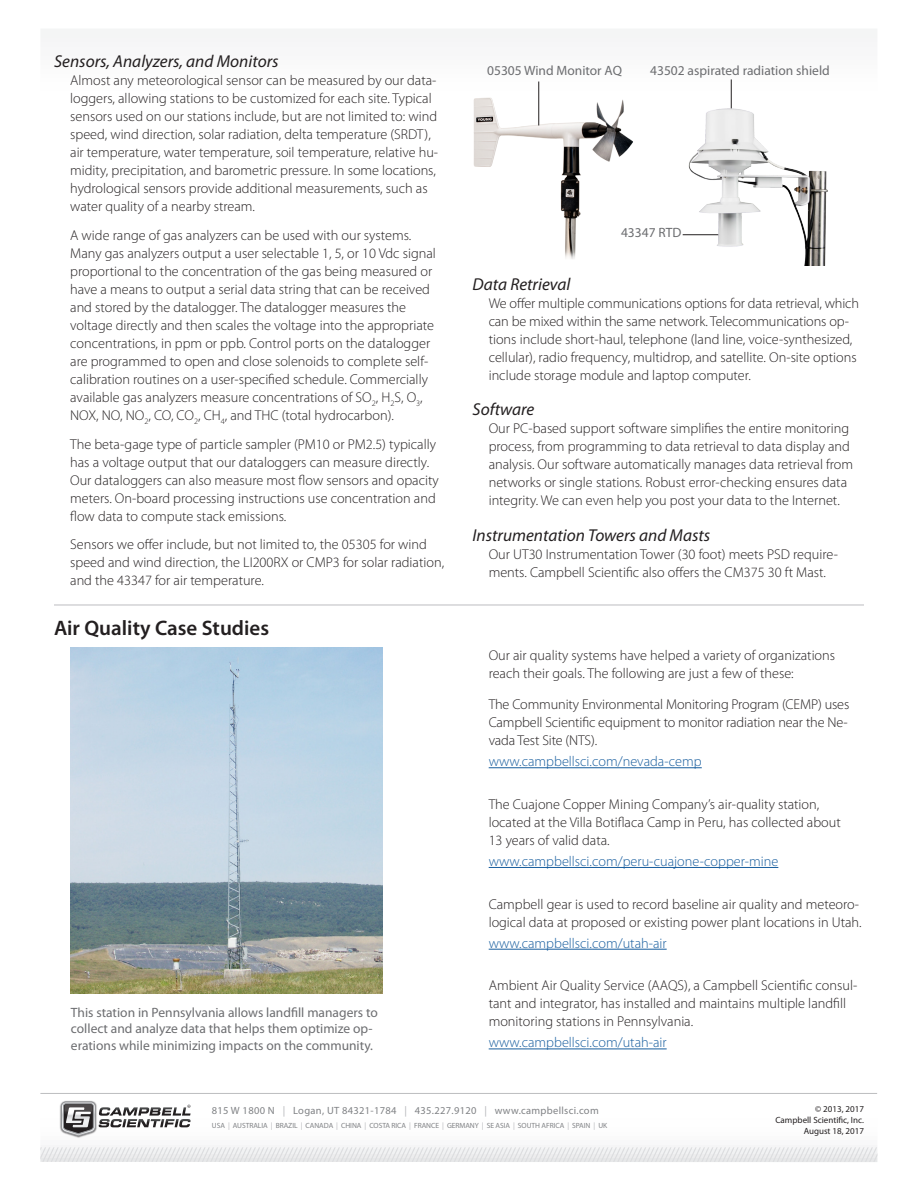
<style>
.page{position:relative;width:918px;height:1188px;background:#fff}
.page>*{position:absolute;margin:0;border:0;box-sizing:border-box;transform-origin:0 0}
.t1{font:600 21px "Myriad Pro";color:#231f20}
.t2{font:italic 17.25px "Myriad Pro";color:#231f20}
.bullets1{font:300 14.25px/18px "Myriad Pro";color:#231f20}
.bullets1-2{font:300 14.25px "Myriad Pro";color:#175d9e}
.t3{font:13.5px/16.2px "Myriad Pro";color:#6c6d70}
.t4{font:10.5px "Myriad Pro";letter-spacing:.03em;color:#808285}
.t5{font:9px "Myriad Pro";color:#231f20}
.t6{font:7.5px "Myriad Pro";letter-spacing:-.005em;color:#808285}
.s1{color:#b2b3b7}
</style>
<div class="page">
<hr style="left:40px;top:1093px;width:837px;height:1px;background:#bcbdc0">
<svg style="left:40px;top:1147px;width:837px;height:15px"></svg>
<img style="left:60px;top:1101px;width:35px;height:37px">
<svg style="left:61px;top:1102px;width:130px;height:34px"></svg>
<hr style="left:489px;top:767px;width:213px;height:1px;background:#175d9e">
<hr style="left:489px;top:867px;width:289px;height:1px;background:#175d9e">
<hr style="left:489px;top:949px;width:178px;height:1px;background:#175d9e">
<hr style="left:489px;top:1049px;width:178px;height:1px;background:#175d9e">
<img style="left:474px;top:98px;width:159px;height:161px">
<hr style="left:731px;top:79px;width:1px;height:33px;background:#231f20">
<hr style="left:683px;top:234px;width:43px;height:1px;background:#231f20">
<hr style="left:539px;top:82px;width:1px;height:43px;background:#231f20">
<img style="left:688px;top:109px;width:139px;height:156px">
<img style="left:71px;top:648px;width:311px;height:346px">
<hr style="left:54px;top:605px;width:810px;height:1px;background:#bcbdc0">
<p class="t2" style="left:54px;top:50px;width:226px">Sensors, Analyzers, and Monitors</p>
<p class="bullets1" style="left:70px;top:71px;width:369px">Almost any meteorological sensor can be measured by our data&shy;loggers, allowing stations to be customized for each site. Typical sensors used on our stations include, but are not limited to: wind speed, wind direction, solar radiation, delta temperature (SRDT), air temperature, water temperature, soil temperature, relative hu&shy;midity, precipitation, and barometric pressure. In some locations, hydrological sensors provide additional measurements, such as water quality of a nearby stream.</p>
<p class="bullets1" style="left:70px;top:226px;width:367px">A wide range of gas analyzers can be used with our systems.<br>Many gas analyzers output a user selectable 1, 5, or 10 Vdc signal proportional to the concentration of the gas being measured or have a means to output a serial data string that can be received and stored by the datalogger. The datalogger measures the voltage directly and then scales the voltage into the appropriate concentrations, in ppm or ppb. Control ports on the datalogger are programmed to open and close solenoids to complete self&shy;calibration routines on a user-specified schedule. Commercially available gas analyzers measure concentrations of SO<sub>2</sub>, H<sub>2</sub>S, O<sub>3</sub>, NOX, NO, NO<sub>2</sub>, CO, CO<sub>2</sub>, CH<sub>4</sub>, and THC (total hydrocarbon).</p>
<p class="bullets1" style="left:70px;top:435px;width:370px">The beta-gage type of particle sampler (PM10 or PM2.5) typically has a voltage output that our dataloggers can measure directly.<br>Our dataloggers can also measure most flow sensors and opacity meters. On-board processing instructions use concentration and flow data to compute stack emissions.</p>
<p class="bullets1" style="left:70px;top:535px;width:375px">Sensors we offer include, but not limited to, the 05305 for wind speed and wind direction, the LI200RX or CMP3 for solar radiation, and the 43347 for air temperature.</p>
<p class="t1" style="left:54px;top:614px;width:217px">Air Quality Case Studies</p>
<p class="t3" style="left:71px;top:1004px;width:308px">This station in Pennsylvania allows landfill managers to collect and analyze data that helps them optimize op&shy;erations while minimizing impacts on the community.</p>
<p class="t3" style="left:487px;top:62px;width:136px">05305 Wind Monitor AQ</p>
<p class="t3" style="left:650px;top:62px;width:181px">43502 aspirated radiation shield</p>
<p class="t3" style="left:621px;top:224px;width:62px">43347 RTD</p>
<p class="t2" style="left:472px;top:273px;width:99px">Data Retrieval</p>
<p class="bullets1" style="left:489px;top:294px;width:372px">We offer multiple communications options for data retrieval, which can be mixed within the same network. Telecommunications op&shy;tions include short-haul, telephone (land line, voice-synthesized, cellular), radio frequency, multidrop, and satellite. On-site options include storage module and laptop computer.</p>
<p class="t2" style="left:472px;top:399px;width:63px">Software</p>
<p class="bullets1" style="left:489px;top:419px;width:366px">Our PC-based support software simplifies the entire monitoring process, from programming to data retrieval to data display and analysis. Our software automatically manages data retrieval from networks or single stations. Robust error-checking ensures data integrity. We can even help you post your data to the Internet.</p>
<p class="t2" style="left:472px;top:524px;width:239px">Instrumentation Towers and Masts</p>
<p class="bullets1" style="left:489px;top:545px;width:351px">Our UT30 Instrumentation Tower (30 foot) meets PSD require&shy;ments. Campbell Scientific also offers the CM375 30 ft Mast.</p>
<p class="bullets1" style="left:489px;top:646px;width:348px">Our air quality systems have helped a variety of organizations reach their goals. The following are just a few of these:</p>
<p class="bullets1" style="left:489px;top:695px;width:362px;text-align:justify">The Community Environmental Monitoring Program (CEMP) uses Campbell Scientific equipment to monitor radiation near the Ne&shy;vada Test Site (NTS).</p>
<p class="bullets1-2" style="left:489px;top:753px;width:215px">www.campbellsci.com/nevada-cemp</p>
<p class="bullets1" style="left:489px;top:795px;width:354px">The Cuajone Copper Mining Company’s air-quality station, located at the Villa Botiflaca Camp in Peru, has collected about<br>13 years of valid data.</p>
<p class="bullets1-2" style="left:489px;top:853px;width:291px">www.campbellsci.com/peru-cuajone-copper-mine</p>
<p class="bullets1" style="left:489px;top:895px;width:375px">Campbell gear is used to record baseline air quality and meteoro&shy;logical data at proposed or existing power plant locations in Utah.</p>
<p class="bullets1-2" style="left:489px;top:934px;width:179px">www.campbellsci.com/utah-air</p>
<p class="bullets1" style="left:489px;top:976px;width:370px">Ambient Air Quality Service (AAQS), a Campbell Scientific consul&shy;tant and integrator, has installed and maintains multiple landfill monitoring stations in Pennsylvania.</p>
<p class="bullets1-2" style="left:489px;top:1034px;width:179px">www.campbellsci.com/utah-air</p>
<p class="t4" style="left:212px;top:1104px;width:389px">815 W 1800 N <span class="s1">|</span> Logan, UT 84321-1784 <span class="s1">|</span> 435.227.9120 <span class="s1">|</span> www.campbellsci.com</p>
<p class="t6" style="left:212px;top:1121px;width:397px">USA <span class="s1">|</span> AUSTRALIA <span class="s1">|</span> BRAZIL <span class="s1">|</span> CANADA <span class="s1">|</span> CHINA <span class="s1">|</span> COSTA RICA <span class="s1">|</span> FRANCE <span class="s1">|</span> GERMANY <span class="s1">|</span> SE ASIA <span class="s1">|</span> SOUTH AFRICA <span class="s1">|</span> SPAIN <span class="s1">|</span> UK</p>
<p class="t5" style="left:815px;top:1104px;width:50px">© 2013, 2017</p>
<p class="t5" style="left:775px;top:1114px;width:90px">Campbell Scientific, Inc.</p>
<p class="t5" style="left:804px;top:1125px;width:62px">August 18, 2017</p>
</div>
